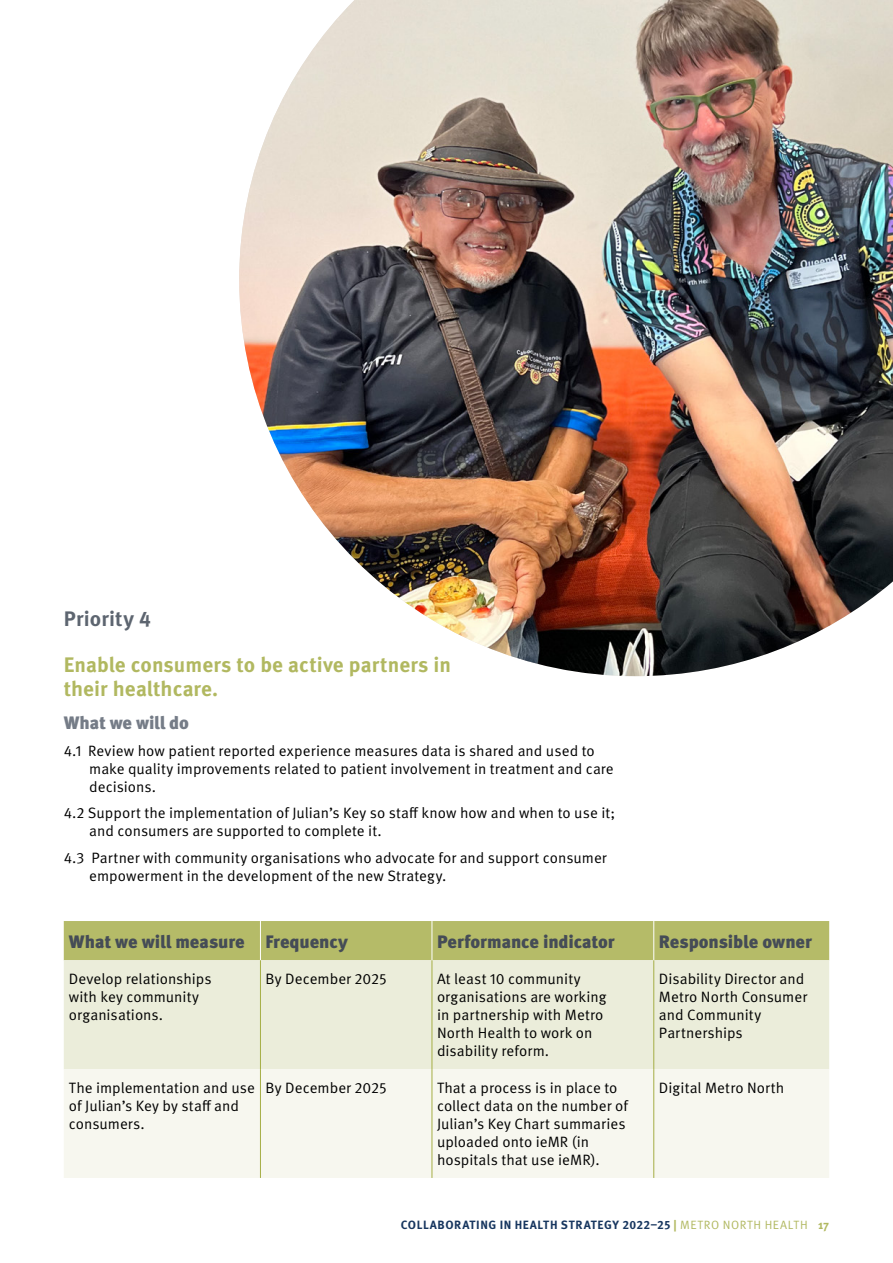
<style>
.page{position:relative;width:893px;height:1263px;background:#fff}
.page>*{position:absolute;margin:0;border:0;box-sizing:border-box;transform-origin:0 0}
.t1{font:700 21px/24px "Meta Pro";color:#b1b860}
.t2{font:700 21px "Meta Pro";letter-spacing:.01em;color:#5d6570}
.t3{font:900 18px "Meta Pro";letter-spacing:-.005em;color:#454c56}
.t4{font:900 18px "Meta Pro";letter-spacing:-.01em;color:#757c87}
.t5{font:15px/18px "Meta Pro Norm";color:#000}
.t6{font:700 12px "Meta Pro";letter-spacing:.05em;color:#17365f}
.s1{color:#b1b860}
.s2{font-family:"Meta Pro Norm";font-weight:400;color:#b1b860}
</style>
<div class="page">
<div style="left:64px;top:921px;width:765px;height:39px;background:#b5bb68"></div>
<div style="left:64px;top:960px;width:765px;height:109px;background:#ebedda"></div>
<div style="left:64px;top:1069px;width:765px;height:109px;background:#f7f7ef"></div>
<hr style="left:260px;top:921px;width:1px;height:39px;background:#fff">
<hr style="left:432px;top:921px;width:1px;height:39px;background:#fff">
<hr style="left:653px;top:921px;width:1px;height:39px;background:#fff">
<hr style="left:260px;top:960px;width:1px;height:109px;background:#a5ae45">
<hr style="left:432px;top:960px;width:1px;height:109px;background:#a5ae45">
<hr style="left:653px;top:960px;width:1px;height:109px;background:#a5ae45">
<hr style="left:260px;top:1069px;width:1px;height:109px;background:#a5ae45">
<hr style="left:432px;top:1069px;width:1px;height:109px;background:#a5ae45">
<hr style="left:653px;top:1069px;width:1px;height:109px;background:#a5ae45">
<img style="left:239px;top:0;width:654px;height:676px">
<h1 class="t2" style="left:64px;top:602px;width:89px">Priority 4</h1>
<h1 class="t1" style="left:64px;top:651px;width:389px">Enable consumers to be active partners in their healthcare.</h1>
<p class="t4" style="left:64px;top:709px;width:127px">What we will do</p>
<p class="t5" style="left:89px;top:741px;width:526px;text-indent:-26px">4.1 Review how patient reported experience measures data is shared and used to make quality improvements related to patient involvement in treatment and care decisions.</p>
<p class="t5" style="left:89px;top:803px;width:527px;text-indent:-26px">4.2 Support the implementation of Julian’s Key so staff know how and when to use it; and consumers are supported to complete it.</p>
<p class="t5" style="left:89px;top:848px;width:519px;text-indent:-26px">4.3 Partner with community organisations who advocate for and support consumer empowerment in the development of the new Strategy.</p>
<p class="t3" style="left:69px;top:927px;width:281px">What we will measure Frequency</p>
<p class="t3" style="left:437px;top:927px;width:179px">Performance indicator</p>
<p class="t3" style="left:659px;top:927px;width:155px">Responsible owner</p>
<p class="t5" style="left:69px;top:969px;width:144px">Develop relationships with key community organisations.</p>
<p class="t5" style="left:266px;top:969px;width:123px">By December 2025</p>
<p class="t5" style="left:437px;top:969px;width:171px">At least 10 community organisations are working in partnership with Metro<br>North Health to work on disability reform.</p>
<p class="t5" style="left:659px;top:969px;width:150px">Disability Director and<br>Metro North Consumer and Community<br>Partnerships</p>
<p class="t5" style="left:69px;top:1078px;width:188px">The implementation and use of Julian’s Key by staff and consumers.</p>
<p class="t5" style="left:266px;top:1078px;width:123px">By December 2025</p>
<p class="t5" style="left:437px;top:1078px;width:192px">That a process is in place to collect data on the number of<br>Julian’s Key Chart summaries uploaded onto ieMR (in hospitals that use ieMR).</p>
<p class="t5" style="left:659px;top:1078px;width:127px">Digital Metro North</p>
<p class="t6" style="left:401px;top:1215px;width:430px">COLLABORATING IN HEALTH STRATEGY 2022–25 <span class="s1">|</span> <span class="s2">METRO NORTH HEALTH</span> <span class="s1">17</span></p>
</div>
